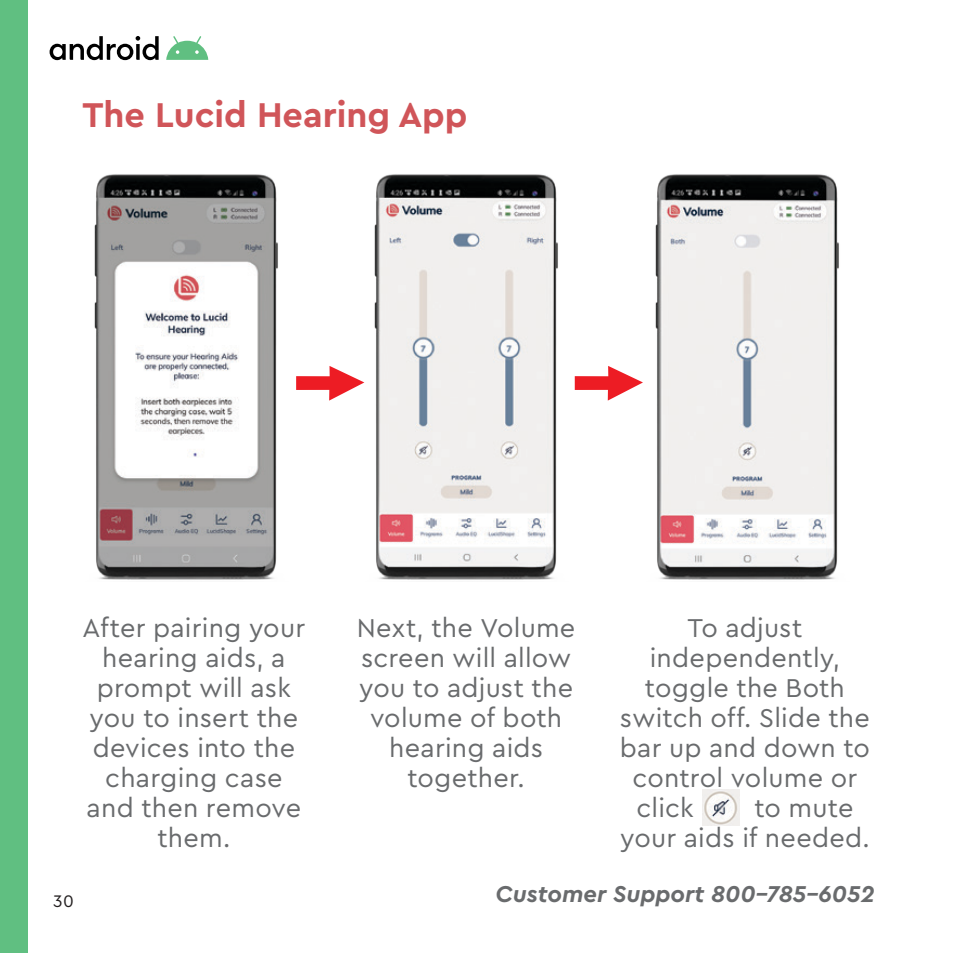
<style>
.page{position:relative;width:953px;height:953px;background:#fff}
.page>*{position:absolute;margin:0;border:0;box-sizing:border-box;transform-origin:0 0}
.t1{font:700 36px "Cera PRO";color:#d05559}
.t2{font:27px/30px "Cera PRO";letter-spacing:.01em;color:#696b6d;text-align:center}
.t3{font:italic 700 24px "Cera Pro";color:#696b6d}
.t4{font:17.4px "Cera PRO";color:#231f20}
</style>
<div class="page">
<img style="left:364px;top:174px;width:194px;height:406px">
<img style="left:655px;top:174px;width:184px;height:406px">
<img style="left:94px;top:174px;width:184px;height:406px">
<svg style="left:296px;top:366px;width:68px;height:34px"></svg>
<svg style="left:574px;top:366px;width:69px;height:34px"></svg>
<img style="left:702px;top:789px;width:37px;height:36px">
<svg style="left:50px;top:36px;width:109px;height:24px"></svg>
<svg style="left:166px;top:36px;width:42px;height:24px"></svg>
<div style="left:0;top:0;width:27px;height:952px;background:#60bf81"></div>
<h1 class="t1" style="left:82px;top:91px;width:386px">The Lucid Hearing App</h1>
<p class="t2" style="left:83px;top:612px;width:224px">After pairing your hearing aids, a prompt will ask you to insert the devices into the charging case and then remove them.</p>
<p class="t2" style="left:357px;top:612px;width:220px">Next, the Volume screen will allow you to adjust the volume of both hearing aids together.</p>
<p class="t2" style="left:687px;top:611px;width:116px">To adjust</p>
<p class="t2" style="left:649px;top:641px;width:192px">independently,</p>
<p class="t2" style="left:645px;top:671px;width:201px">toggle the Both</p>
<p class="t2" style="left:620px;top:701px;width:251px">switch off. Slide the</p>
<p class="t2" style="left:619px;top:731px;width:252px">bar up and down to</p>
<p class="t2" style="left:632px;top:761px;width:226px">control volume or</p>
<p class="t2" style="left:636px;top:791px;width:59px">click</p>
<p class="t2" style="left:620px;top:791px;width:251px;text-align:left;text-indent:134px">to mute your aids if needed.</p>
<p class="t4" style="left:53px;top:889px;width:22px">30</p>
<p class="t3" style="left:495px;top:878px;width:380px">Customer Support 800-785-6052</p>
</div>
